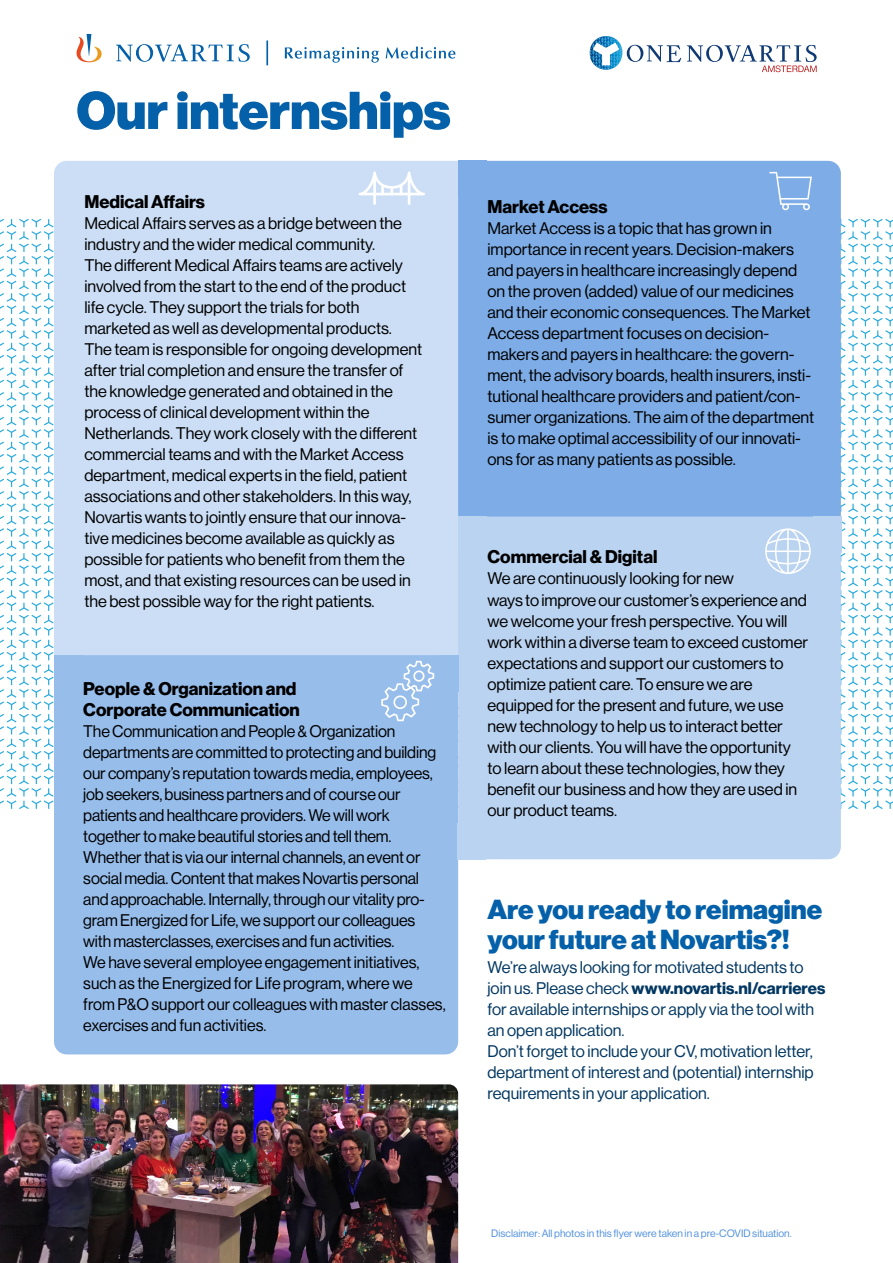
<style>
.page{position:relative;width:893px;height:1263px;background:#fff}
.page>*{position:absolute;margin:0;border:0;box-sizing:border-box;transform-origin:0 0}
.t1{font:900 52.05px "Volta Modern Display 95";color:#0460a9}
.t2{font:900 27px/30px "Volta Modern Display 95";color:#0460a9}
.t3{font:700 18px/21px "Volta Modern Display 75";color:#000}
.t4{font:16.5px/21px "Volta Modern Display 55 Roman";color:#000}
.t5{font:16.5px/21px "Volta Modern Display 55 Roman";color:#023761}
.t6{font:700 16.5px "Volta Modern Display 75";color:#023761}
.t7{font:10.5px "Volta Modern Display 55 Roman";color:#5291dd}
.s1{font-family:"Volta Modern Display 55 Roman";font-weight:400}
</style>
<div class="page">
<svg style="left:0;top:219px;width:893px;height:590px"></svg>
<div style="left:54px;top:161px;width:421px;height:506px;background:#cbdef5;border-radius:13px"></div>
<div style="left:458px;top:161px;width:383px;height:378px;background:#7dace6;border-radius:13px"></div>
<div style="left:54px;top:655px;width:404px;height:399px;background:#97bdeb;border-radius:13px"></div>
<div style="left:458px;top:517px;width:383px;height:342px;background:#bad3f1;border-radius:13px"></div>
<img style="left:0;top:1084px;width:458px;height:179px">
<svg style="left:687px;top:45px;width:130px;height:27px"></svg>
<svg style="left:590px;top:36px;width:91px;height:34px"></svg>
<svg style="left:285px;top:47px;width:94px;height:16px"></svg>
<svg style="left:386px;top:47px;width:69px;height:12px"></svg>
<svg style="left:77px;top:34px;width:25px;height:28px"></svg>
<svg style="left:116px;top:44px;width:134px;height:18px"></svg>
<hr style="left:266px;top:40px;width:2px;height:25px;background:#0460a9">
<svg style="left:381px;top:661px;width:53px;height:60px"></svg>
<svg style="left:765px;top:528px;width:46px;height:46px"></svg>
<svg style="left:769px;top:172px;width:43px;height:38px"></svg>
<svg style="left:359px;top:171px;width:66px;height:34px"></svg>
<div style="left:54px;top:655px;width:28px;height:36px;background:#97bdeb"></div>
<div style="left:458px;top:517px;width:28px;height:36px;background:#bad3f1"></div>
<div style="left:813px;top:517px;width:28px;height:36px;background:#bad3f1"></div>
<div style="left:439px;top:655px;width:19px;height:36px;background:#97bdeb"></div>
<div style="left:458px;top:823px;width:28px;height:36px;background:#bad3f1"></div>
<div style="left:458px;top:161px;width:28px;height:36px;background:#7dace6"></div>
<h1 class="t1" style="left:77px;top:80px;width:376px">Our internships</h1>
<p class="t3" style="left:84px;top:191px;width:122px">Medical Affairs</p>
<p class="t4" style="left:84px;top:212px;width:339px">Medical Affairs serves as a bridge between the industry and the wider medical community.<br>The different Medical Affairs teams are actively involved from the start to the end of the product life cycle. They support the trials for both marketed as well as developmental products.<br>The team is responsible for ongoing development after trial completion and ensure the transfer of the knowledge generated and obtained in the process of clinical development within the Netherlands. They work closely with the different commercial teams and with the Market Access department, medical experts in the field, patient associations and other stakeholders. In this way, Novartis wants to jointly ensure that our innova&shy;tive medicines become available as quickly as possible for patients who benefit from them the most, and that existing resources can be used in the best possible way for the right patients.</p>
<p class="t3" style="left:83px;top:679px;width:218px">People &amp; Organization and<br>Corporate Communication</p>
<p class="t4" style="left:83px;top:721px;width:364px">The Communication and People &amp; Organization departments are committed to protecting and building our company’s reputation towards media, employees, job seekers, business partners and of course our patients and healthcare providers. We will work together to make beautiful stories and tell them.<br>Whether that is via our internal channels, an event or social media. Content that makes Novartis personal and approachable. Internally, through our vitality pro&shy;gram Energized for Life, we support our colleagues with masterclasses, exercises and fun activities.<br>We have several employee engagement initiatives, such as the Energized for Life program, where we from P&amp;O support our colleagues with master classes, exercises and fun activities.</p>
<p class="t3" style="left:487px;top:196px;width:122px">Market Access</p>
<p class="t4" style="left:487px;top:218px;width:328px">Market Access is a topic that has grown in importance in recent years. Decision-makers and payers in healthcare increasingly depend on the proven (added) value of our medicines and their economic consequences. The Market Access department focuses on decision&shy;makers and payers in healthcare: the govern&shy;ment, the advisory boards, health insurers, insti&shy;tutional healthcare providers and patient/con&shy;sumer organizations. The aim of the department is to make optimal accessibility of our innovati&shy;ons for as many patients as possible.</p>
<p class="t3" style="left:487px;top:547px;width:172px">Commercial &amp; Digital</p>
<p class="t4" style="left:487px;top:568px;width:322px">We are continuously looking for new<br>ways to improve our customer’s experience and we welcome your fresh perspective. You will work within a diverse team to exceed customer expectations and support our customers to optimize patient care. To ensure we are equipped for the present and future, we use new technology to help us to interact better with our clients. You will have the opportunity to learn about these technologies, how they benefit our business and how they are used in our product teams.</p>
<h2 class="t2" style="left:487px;top:895px;width:336px">Are you ready to reimagine your future at Novartis?!</h2>
<p class="t5" style="left:487px;top:957px;width:318px">We’re always looking for motivated students to</p>
<p class="t6" style="left:487px;top:978px;width:339px"><span class="s1">join us. Please check</span> www.novartis.nl/carrieres</p>
<p class="t5" style="left:487px;top:999px;width:328px">for available internships or apply via the tool with an open application.<br>Don’t forget to include your CV, motivation letter, department of interest and (potential) internship requirements in your application.</p>
<p class="t7" style="left:491px;top:1227px;width:302px">Disclaimer: All photos in this flyer were taken in a pre-COVID situation.</p>
</div>
